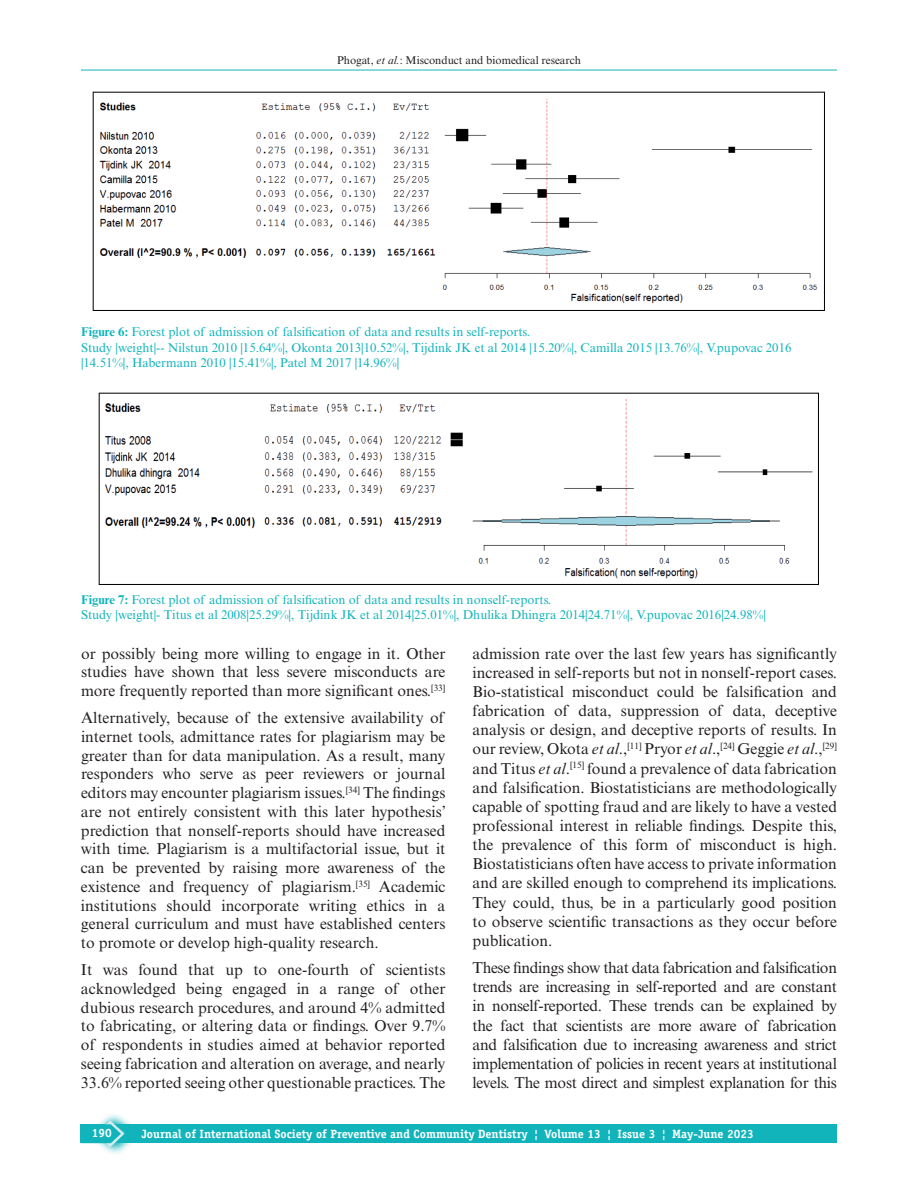
<style>
.page{position:relative;width:918px;height:1188px;background:#fff}
.page>*{position:absolute;margin:0;border:0;box-sizing:border-box;transform-origin:0 0}
.t1{font:15.75px/19.2px "Times New Roman MT Std";color:#231f20;text-align:justify}
.t2{font:12.75px/15.8px "Times New Roman MT Std";color:#11b4bb}
.t3{font:700 12px "Officina Serif Std";color:#fff}
.t4{font:11.25px "Times New Roman MT Std";color:#231f20}
.s1{font-style:italic}
.s2{font-weight:700}
</style>
<div class="page">
<div style="left:81px;top:1124px;width:756px;height:19px;background:#11b4bb"></div>
<svg style="left:102px;top:1114px;width:29px;height:40px"></svg>
<svg style="left:81px;top:1120px;width:44px;height:27px"></svg>
<hr style="left:81px;top:70px;width:756px;height:1px;background:#11b4bb">
<img style="left:99px;top:393px;width:720px;height:192px">
<img style="left:93px;top:92px;width:732px;height:219px">
<p class="t4" style="left:337px;top:54px;width:245px">Phogat, <span class="s1">et al.</span>: Misconduct and biomedical research</p>
<p class="t2" style="left:81px;top:324px;width:712px"><span class="s2">Figure 6:</span> Forest plot of admission of falsification of data and results in self-reports.<br>Study |weight|-- Nilstun 2010 |15.64%|, Okonta 2013|10.52%|, Tijdink JK et al 2014 |15.20%|, Camilla 2015 |13.76%|, V.pupovac 2016 |14.51%|, Habermann 2010 |15.41%|, Patel M 2017 |14.96%|</p>
<p class="t2" style="left:81px;top:591px;width:686px"><span class="s2">Figure 7:</span> Forest plot of admission of falsification of data and results in nonself-reports.<br>Study |weight|- Titus et al 2008|25.29%|, Tijdink JK et al 2014|25.01%|, Dhulika Dhingra 2014|24.71%|, V.pupovac 2016|24.98%|</p>
<p class="t1" style="left:81px;top:644px;width:366px;line-height:18.8px">or possibly being more willing to engage in it. Other studies have shown that less severe misconducts are more frequently reported than more significant ones.<sup>[33]</sup></p>
<p class="t1" style="left:81px;top:709px;width:367px;line-height:18.8px;text-align:left">Alternatively, because of the extensive availability of internet tools, admittance rates for plagiarism may be greater than for data manipulation. As a result, many responders who serve as peer reviewers or journal editors may encounter plagiarism issues.<sup>[34]</sup> The findings are not entirely consistent with this later hypothesis’ prediction that nonself-reports should have increased with time. Plagiarism is a multifactorial issue, but it can be prevented by raising more awareness of the existence and frequency of plagiarism.<sup>[35]</sup> Academic institutions should incorporate writing ethics in a general curriculum and must have established centers to promote or develop high-quality research.</p>
<p class="t1" style="left:81px;top:961px;width:366px;line-height:18.8px">It was found that up to one-fourth of scientists acknowledged being engaged in a range of other dubious research procedures, and around 4% admitted to fabricating, or altering data or findings. Over 9.7% of respondents in studies aimed at behavior reported seeing fabrication and alteration on average, and nearly 33.6% reported seeing other questionable practices. The</p>
<p class="t1" style="left:472px;top:644px;width:366px">admission rate over the last few years has significantly increased in self-reports but not in nonself-report cases.<br>Bio-statistical misconduct could be falsification and fabrication of data, suppression of data, deceptive analysis or design, and deceptive reports of results. In our review, Okota <span class="s1">et al</span>.,<sup>[11]</sup> Pryor <span class="s1">et al</span>.,<sup>[24]</sup> Geggie <span class="s1">et al</span>.,<sup>[29] </sup>and Titus <span class="s1">et al</span>.<sup>[15]</sup> found a prevalence of data fabrication and falsification. Biostatisticians are methodologically capable of spotting fraud and are likely to have a vested professional interest in reliable findings. Despite this, the prevalence of this form of misconduct is high.<br>Biostatisticians often have access to private information and are skilled enough to comprehend its implications.<br>They could, thus, be in a particularly good position to observe scientific transactions as they occur before publication.</p>
<p class="t1" style="left:472px;top:958px;width:366px">These findings show that data fabrication and falsification trends are increasing in self-reported and are constant in nonself-reported. These trends can be explained by the fact that scientists are more aware of fabrication and falsification due to increasing awareness and strict implementation of policies in recent years at institutional levels. The most direct and simplest explanation for this</p>
<p class="t3" style="left:92px;top:1126px;width:22px">190</p>
<p class="t3" style="left:142px;top:1126px;width:614px">Journal of International Society of Preventive and Community Dentistry ¦ Volume 13 ¦ Issue 3 ¦ May-June 2023</p>
</div>
